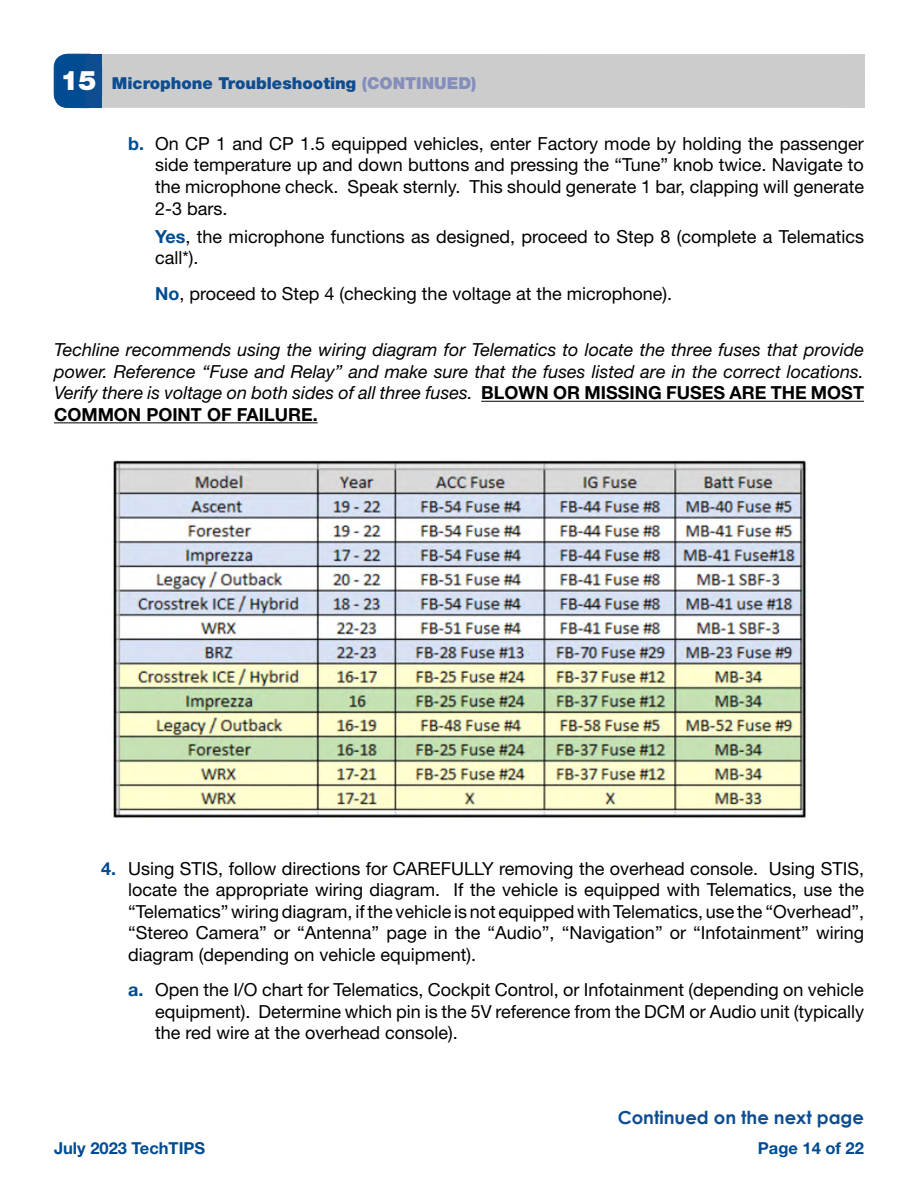
<style>
.page{position:relative;width:918px;height:1188px;background:#fff}
.page>*{position:absolute;margin:0;border:0;box-sizing:border-box;transform-origin:0 0}
.t1{font:18px/21.6px "Helvetica Neue LT Std";color:#000;text-align:justify}
.t2{font:italic 18px/21.6px "Helvetica Neue LT Std";color:#000;text-align:justify}
.t3{font:700 18px "Century Gothic";color:#0f4d91}
.t4{font:900 16.5px "Helvetica Neue LT Std";color:#0f4d91}
.t5{font:700 16.5px "Helvetica Neue LT Std";color:#004b92}
.s1{font-size:27px;color:#fff}
.s2{color:#858fbb}
.s3{font-weight:700;color:#004b92}
.s4{font-weight:700;font-style:normal}
</style>
<div class="page">
<hr style="left:481px;top:401px;width:383px;height:1px;background:#000">
<hr style="left:54px;top:422px;width:264px;height:1px;background:#000">
<div style="left:54px;top:54px;width:811px;height:54px;background:#ccc;border-radius:14px"></div>
<div style="left:846px;top:54px;width:19px;height:54px;background:#ccc"></div>
<div style="left:54px;top:54px;width:48px;height:54px;background:#004b92;border-radius:14px"></div>
<div style="left:54px;top:54px;width:48px;height:54px;border:1px solid #004b92;border-radius:14px"></div>
<div style="left:85px;top:54px;width:17px;height:54px;background:#0f4d91"></div>
<img style="left:113px;top:460px;width:694px;height:358px">
<p class="t4" style="left:60px;top:73px;width:418px"><span class="s1">15</span> Microphone Troubleshooting <span class="s2">(CONTINUED)</span></p>
<p class="t1" style="left:155px;top:132px;width:710px;text-indent:-27px"><span class="s3">b.</span> On CP 1 and CP 1.5 equipped vehicles, enter Factory mode by holding the passenger side temperature up and down buttons and pressing the “Tune” knob twice. Navigate to the microphone check. Speak sternly. This should generate 1 bar, clapping will generate 2-3 bars.</p>
<p class="t1" style="left:155px;top:225px;width:710px"><span class="s3">Yes</span>, the microphone functions as designed, proceed to Step 8 (complete a Telematics call*).</p>
<p class="t1" style="left:155px;top:282px;width:518px"><span class="s3">No</span>, proceed to Step 4 (checking the voltage at the microphone).</p>
<p class="t2" style="left:54px;top:339px;width:812px">Techline recommends using the wiring diagram for Telematics to locate the three fuses that provide power. Reference “Fuse and Relay” and make sure that the fuses listed are in the correct locations.<br>Verify there is voltage on both sides of all three fuses. <span class="s4">BLOWN OR MISSING FUSES ARE THE MOST COMMON POINT OF FAILURE.</span></p>
<p class="t1" style="left:128px;top:857px;width:737px;text-indent:-27px"><span class="s3">4.</span> Using STIS, follow directions for CAREFULLY removing the overhead console. Using STIS, locate the appropriate wiring diagram. If the vehicle is equipped with Telematics, use the “Telematics” wiring diagram, if the vehicle is not equipped with Telematics, use the “Overhead”, “Stereo Camera” or “Antenna” page in the “Audio”, “Navigation” or “Infotainment” wiring diagram (depending on vehicle equipment).</p>
<p class="t1" style="left:155px;top:979px;width:710px;text-indent:-27px"><span class="s3">a.</span> Open the I/O chart for Telematics, Cockpit Control, or Infotainment (depending on vehicle equipment). Determine which pin is the 5V reference from the DCM or Audio unit (typically the red wire at the overhead console).</p>
<p class="t3" style="left:618px;top:1104px;width:248px">Continued on the next page</p>
<p class="t5" style="left:54px;top:1138px;width:153px">July 2023 TechTIPS</p>
<p class="t5" style="left:758px;top:1138px;width:108px">Page 14 of 22</p>
</div>
